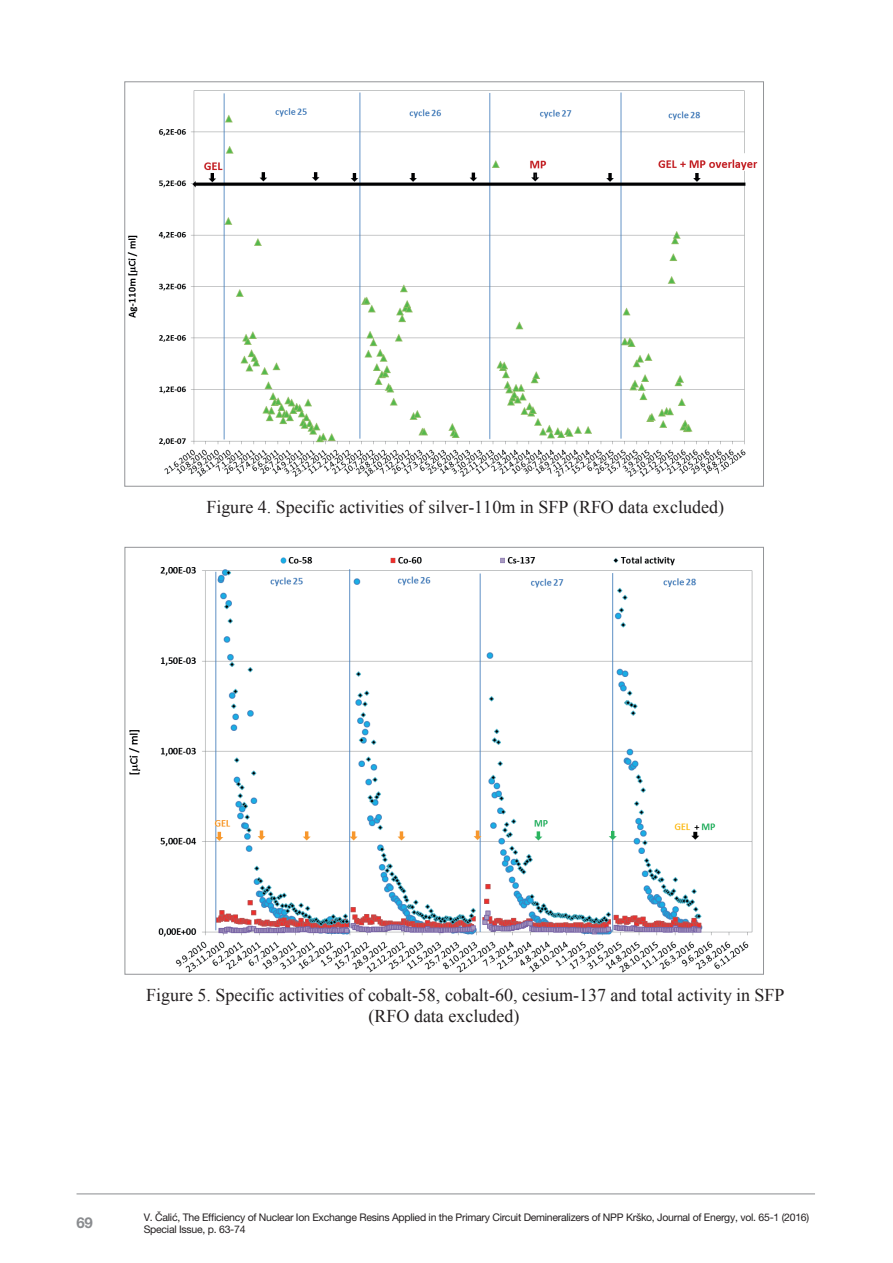
<style>
.page{position:relative;width:893px;height:1263px;background:#fff}
.page>*{position:absolute;margin:0;border:0;box-sizing:border-box;transform-origin:0 0}
.t1{font:18px/20.7px "Times New Roman";color:#231f20}
.t2{font:700 15px "MH Helvetica";color:#8a8c8f}
.t3{font:10.5px/12px "MH Helvetica";letter-spacing:-.025em;color:#231f20}
</style>
<div class="page">
<hr style="left:77px;top:1193px;width:738px;height:1px;background:#8a8c8f">
<img style="left:128px;top:556px;width:625px;height:417px">
<img style="left:127px;top:90px;width:631px;height:387px">
<p class="t1" style="left:207px;top:496px;width:519px">Figure 4. Specific activities of silver-110m in SFP (RFO data excluded)</p>
<p class="t1" style="left:369px;top:984px;width:417px;text-indent:-222px">Figure 5. Specific activities of cobalt-58, cobalt-60, cesium-137 and total activity in SFP (RFO data excluded)</p>
<p class="t2" style="left:77px;top:1213px;width:18px">69</p>
<p class="t3" style="left:144px;top:1211px;width:667px">V. Čalić, The Efficiency of Nuclear Ion Exchange Resins Applied in the Primary Circuit Demineralizers of NPP Krško, Journal of Energy, vol. 65-1 (2016)<br>Special Issue, p. 63-74</p>
</div>
